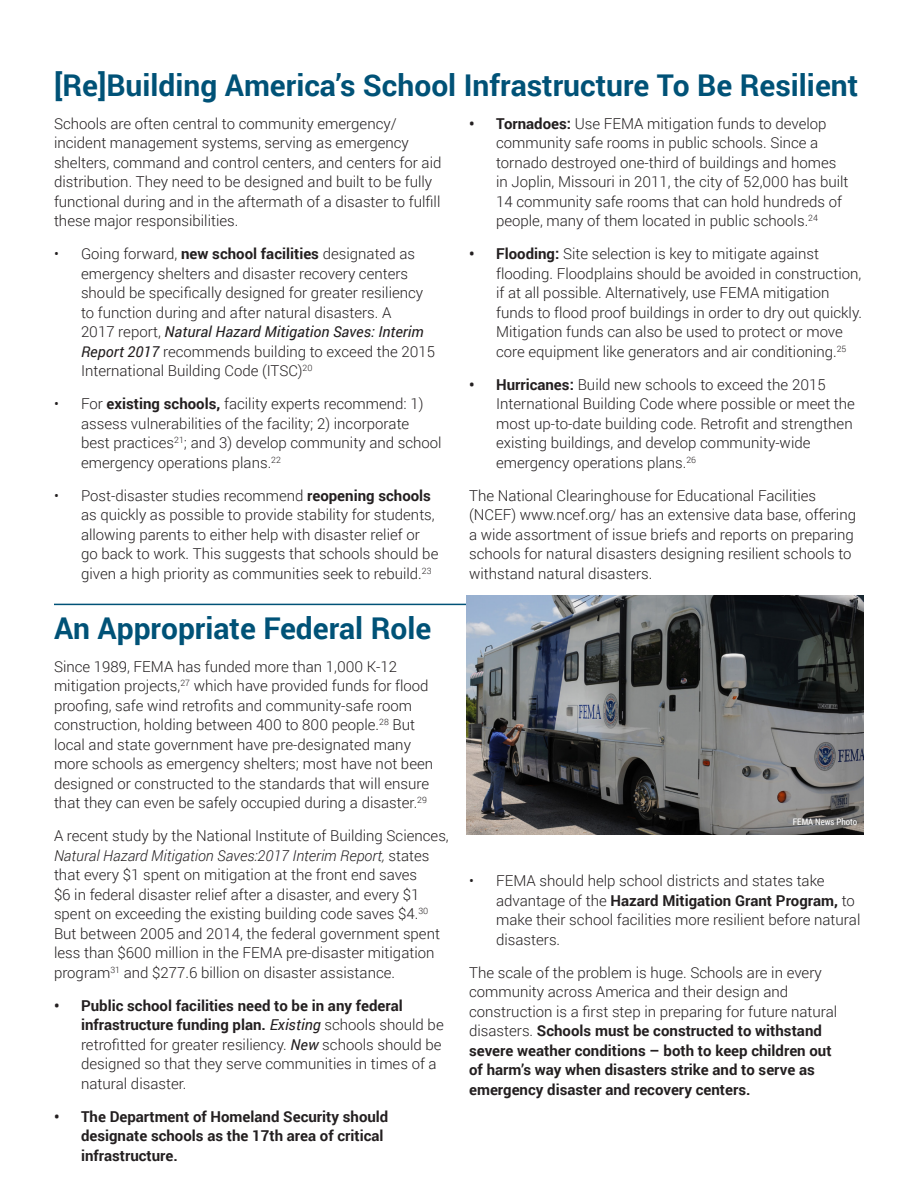
<style>
.page{position:relative;width:918px;height:1188px;background:#fff}
.page>*{position:absolute;margin:0;border:0;box-sizing:border-box;transform-origin:0 0}
.body{font:700 30px "Roboto";color:#005277}
.body-2{font:300 15px/19.5px "Roboto";color:#231f20}
.body-3{font:700 15px/19.5px "Roboto";color:#231f20}
.body-4{font:9px "Roboto Condensed";color:#fff}
.s1{font-weight:700}
.s2{font-weight:400;font-style:italic}
.s3{font-style:italic}
.s4{font-weight:300}
</style>
<div class="page">
<hr style="left:54px;top:604px;width:413px;height:1px;background:#005277">
<img style="left:467px;top:595px;width:397px;height:240px">
<p class="body" style="left:54px;top:64px;width:806px">[Re]Building America’s School Infrastructure To Be Resilient</p>
<p class="body-2" style="left:54px;top:113px;width:389px">Schools are often central to community emergency/ incident management systems, serving as emergency shelters, command and control centers, and centers for aid distribution. They need to be designed and built to be fully functional during and in the aftermath of a disaster to fulfill these major responsibilities.</p>
<p class="body-2" style="left:81px;top:244px;width:356px;text-indent:-27px">• Going forward, <span class="s1">new school facilities</span> designated as emergency shelters and disaster recovery centers should be specifically designed for greater resiliency to function during and after natural disasters. A<br>2017 report, <span class="s2">Natural Hazard Mitigation Saves: Interim Report 2017</span> recommends building to exceed the 2015<br>International Building Code (ITSC)<sup>20</sup></p>
<p class="body-2" style="left:81px;top:394px;width:362px;text-indent:-27px">• For <span class="s1">existing schools,</span> facility experts recommend: 1) assess vulnerabilities of the facility; 2) incorporate best practices<sup>21</sup>; and 3) develop community and school emergency operations plans.<sup>22</sup></p>
<p class="body-2" style="left:81px;top:485px;width:359px;text-indent:-27px">• Post-disaster studies recommend <span class="s1">reopening schools </span>as quickly as possible to provide stability for students, allowing parents to either help with disaster relief or go back to work. This suggests that schools should be given a high priority as communities seek to rebuild.<sup>23</sup></p>
<p class="body-2" style="left:496px;top:113px;width:354px;text-indent:-27px"><span class="s1">• Tornadoes:</span> Use FEMA mitigation funds to develop community safe rooms in public schools. Since a tornado destroyed one-third of buildings and homes in Joplin, Missouri in 2011, the city of 52,000 has built 14 community safe rooms that can hold hundreds of people, many of them located in public schools.<sup>24</sup></p>
<p class="body-2" style="left:496px;top:244px;width:368px;text-indent:-27px"><span class="s1">• Flooding:</span> Site selection is key to mitigate against flooding. Floodplains should be avoided in construction, if at all possible. Alternatively, use FEMA mitigation funds to flood proof buildings in order to dry out quickly.<br>Mitigation funds can also be used to protect or move core equipment like generators and air conditioning.<sup>25</sup></p>
<p class="body-2" style="left:496px;top:374px;width:360px;text-indent:-27px"><span class="s1">• Hurricanes:</span> Build new schools to exceed the 2015<br>International Building Code where possible or meet the most up-to-date building code. Retrofit and strengthen existing buildings, and develop community-wide emergency operations plans.<sup>26</sup></p>
<p class="body-2" style="left:469px;top:485px;width:388px">The National Clearinghouse for Educational Facilities (NCEF) www.ncef.org/ has an extensive data base, offering a wide assortment of issue briefs and reports on preparing schools for natural disasters designing resilient schools to withstand natural disasters.</p>
<p class="body" style="left:54px;top:607px;width:379px">An Appropriate Federal Role</p>
<p class="body-2" style="left:54px;top:656px;width:381px">Since 1989, FEMA has funded more than 1,000 K-12 mitigation projects,<sup>27</sup> which have provided funds for flood proofing, safe wind retrofits and community-safe room construction, holding between 400 to 800 people.<sup>28</sup> But local and state government have pre-designated many more schools as emergency shelters; most have not been designed or constructed to the standards that will ensure that they can even be safely occupied during a disaster.<sup>29</sup></p>
<p class="body-2" style="left:54px;top:826px;width:396px">A recent study by the National Institute of Building Sciences, <span class="s3">Natural Hazard Mitigation Saves:2017 Interim Report,</span> states that every $1 spent on mitigation at the front end saves<br>$6 in federal disaster relief after a disaster, and every $1 spent on exceeding the existing building code saves $4.<sup>30<br></sup>But between 2005 and 2014, the federal government spent less than $600 million in the FEMA pre-disaster mitigation program<sup>31</sup> and $277.6 billion on disaster assistance.</p>
<p class="body-2" style="left:81px;top:995px;width:364px;text-indent:-27px"><span class="s1">• Public school facilities need to be in any federal infrastructure funding plan.</span> <span class="s2">Existing</span> schools should be retrofitted for greater resiliency. <span class="s2">New</span> schools should be designed so that they serve communities in times of a natural disaster.</p>
<p class="body-3" style="left:81px;top:1106px;width:309px;text-indent:-27px">• The Department of Homeland Security should designate schools as the 17th area of critical infrastructure.</p>
<p class="body-4" style="left:793px;top:815px;width:66px">FEMA News Photo</p>
<p class="body-2" style="left:496px;top:871px;width:366px;text-indent:-27px">• FEMA should help school districts and states take advantage of the <span class="s1">Hazard Mitigation Grant Program,</span> to make their school facilities more resilient before natural disasters.</p>
<p class="body-3" style="left:469px;top:962px;width:370px"><span class="s4">The scale of the problem is huge. Schools are in every community across America and their design and construction is a first step in preparing for future natural disasters.</span> Schools must be constructed to withstand severe weather conditions – both to keep children out of harm’s way when disasters strike and to serve as emergency disaster and recovery centers.</p>
</div>
